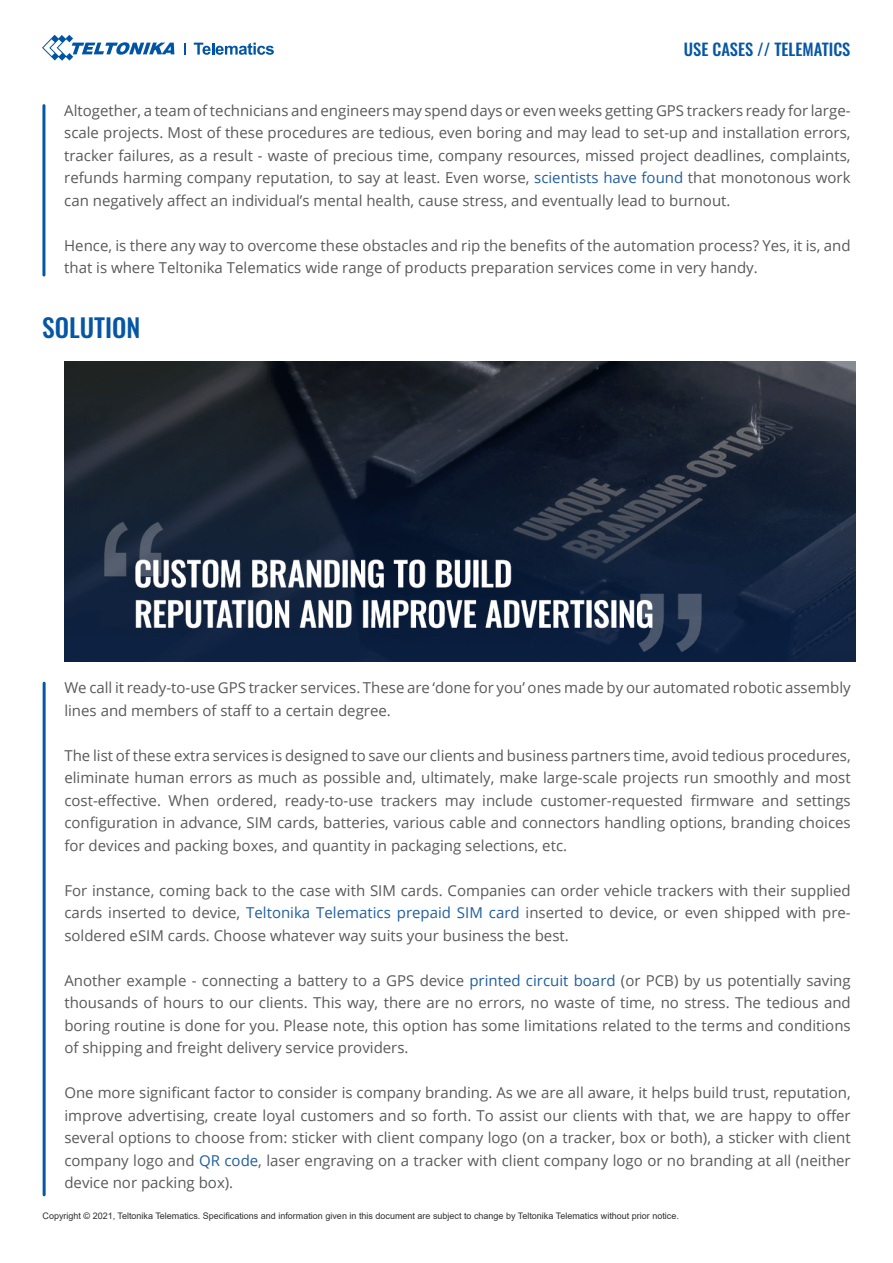
<style>
.page{position:relative;width:893px;height:1263px;background:#fff}
.page>*{position:absolute;margin:0;border:0;box-sizing:border-box;transform-origin:0 0}
.t1{font:500 25.5px "Oswald";color:#0556a5}
.t2{font:500 16.5px "Oswald";color:#0757a4}
.t3{font:15px/22.5px "Open Sans";color:#58595b;text-align:justify}
.t4{font:9px "Arial";color:#2e2e2f}
.s1{color:#215e9e}
</style>
<div class="page">
<hr style="left:42px;top:106px;width:3px;height:169px;background:#0556a5">
<hr style="left:43px;top:683px;width:3px;height:512px;background:#0556a5">
<svg style="left:184px;top:43px;width:1px;height:12px"></svg>
<svg style="left:42px;top:35px;width:132px;height:26px"></svg>
<svg style="left:194px;top:43px;width:80px;height:12px"></svg>
<img style="left:64px;top:361px;width:792px;height:300px">
<p class="t2" style="left:684px;top:41px;width:168px">USE CASES // TELEMATICS</p>
<p class="t3" style="left:64px;top:98px;width:788px">Altogether, a team of technicians and engineers may spend days or even weeks getting GPS trackers ready for large&shy;scale projects. Most of these procedures are tedious, even boring and may lead to set-up and installation errors, tracker failures, as a result - waste of precious time, company resources, missed project deadlines, complaints, refunds harming company reputation, to say at least. Even worse, <span class="s1">scientists have found</span> that monotonous work can negatively affect an individual’s mental health, cause stress, and eventually lead to burnout.</p>
<p class="t3" style="left:64px;top:233px;width:788px">Hence, is there any way to overcome these obstacles and rip the benefits of the automation process? Yes, it is, and that is where Teltonika Telematics wide range of products preparation services come in very handy.</p>
<h1 class="t1" style="left:42px;top:314px;width:100px">SOLUTION</h1>
<p class="t3" style="left:64px;top:676px;width:788px">We call it ready-to-use GPS tracker services. These are ‘done for you’ ones made by our automated robotic assembly lines and members of staff to a certain degree.</p>
<p class="t3" style="left:64px;top:743px;width:788px">The list of these extra services is designed to save our clients and business partners time, avoid tedious procedures, eliminate human errors as much as possible and, ultimately, make large-scale projects run smoothly and most cost-effective. When ordered, ready-to-use trackers may include customer-requested firmware and settings configuration in advance, SIM cards, batteries, various cable and connectors handling options, branding choices for devices and packing boxes, and quantity in packaging selections, etc.</p>
<p class="t3" style="left:64px;top:878px;width:788px">For instance, coming back to the case with SIM cards. Companies can order vehicle trackers with their supplied cards inserted to device, <span class="s1">Teltonika Telematics prepaid SIM card</span> inserted to device, or even shipped with pre&shy;soldered eSIM cards. Choose whatever way suits your business the best.</p>
<p class="t3" style="left:64px;top:968px;width:788px">Another example - connecting a battery to a GPS device <span class="s1">printed circuit board</span> (or PCB) by us potentially saving thousands of hours to our clients. This way, there are no errors, no waste of time, no stress. The tedious and boring routine is done for you. Please note, this option has some limitations related to the terms and conditions of shipping and freight delivery service providers.</p>
<p class="t3" style="left:64px;top:1081px;width:788px">One more significant factor to consider is company branding. As we are all aware, it helps build trust, reputation, improve advertising, create loyal customers and so forth. To assist our clients with that, we are happy to offer several options to choose from: sticker with client company logo (on a tracker, box or both), a sticker with client company logo and <span class="s1">QR code</span>, laser engraving on a tracker with client company logo or no branding at all (neither device nor packing box).</p>
<p class="t4" style="left:43px;top:1210px;width:638px">Copyright © 2021, Teltonika Telematics. Specifications and information given in this document are subject to change by Teltonika Telematics without prior notice.</p>
</div>
